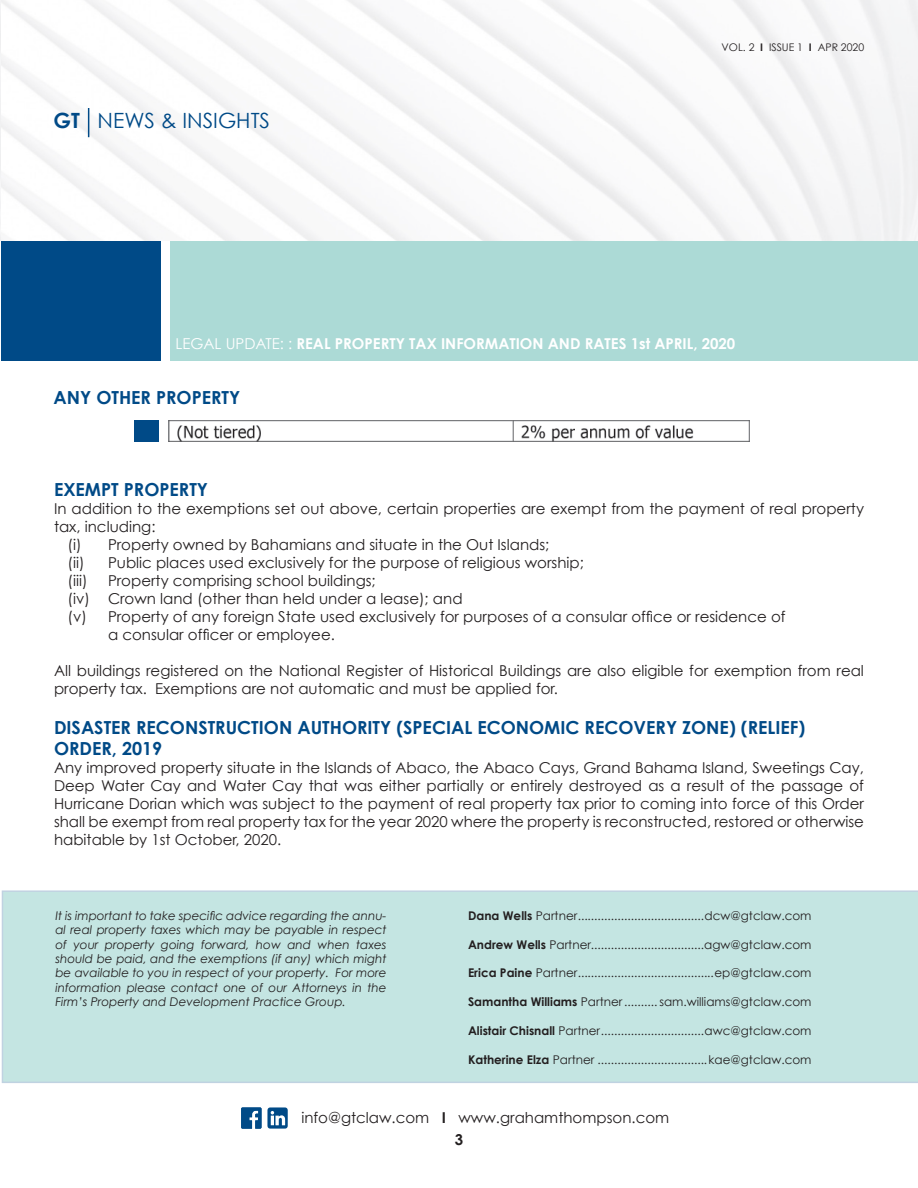
<style>
.page{position:relative;width:918px;height:1188px;background:#fff}
.page>*{position:absolute;margin:0;border:0;box-sizing:border-box;transform-origin:0 0}
.t1{font:21px "Century Gothic";color:#004a87}
.t2{font:700 18px "Century Gothic";color:#004a87}
.t3{font:15px/18px "Century Gothic";color:#231f20}
.t4{font:700 15px "Century Gothic";color:#fff}
.t5{font:700 15px "Century Gothic";color:#231f20}
.t6{font:12px "Century Gothic";color:#231f20}
.t7{font:italic 12px/14.4px "Century Gothic";color:#231f20;text-align:justify}
.t8{font:10.5px "Century Gothic";color:#231f20}
.s1{font-weight:700}
.s2{font-weight:400}
</style>
<div class="page">
<div style="left:2px;top:890px;width:916px;height:193px;background:#c4e5e2"></div>
<svg style="left:88px;top:108px;width:1px;height:29px"></svg>
<div style="left:170px;top:241px;width:748px;height:119px;background:#acdad6"></div>
<div style="left:1px;top:241px;width:159px;height:119px;background:#004a87"></div>
<div style="left:134px;top:420px;width:25px;height:22px;background:#004a87"></div>
<svg style="left:241px;top:1107px;width:47px;height:22px"></svg>
<img style="left:168px;top:420px;width:582px;height:22px">
<p class="t1" style="left:54px;top:108px;width:218px"><span class="s1">GT</span> NEWS &amp; INSIGHTS</p>
<p class="t8" style="left:722px;top:41px;width:144px">VOL. 2 <span class="s1">I</span> ISSUE 1 <span class="s1">I</span> APR 2020</p>
<p class="t4" style="left:175px;top:334px;width:561px"><span class="s2">LEGAL UPDATE: :</span> REAL PROPERTY TAX INFORMATION AND RATES 1st APRIL, 2020</p>
<p class="t2" style="left:54px;top:386px;width:188px">ANY OTHER PROPERTY</p>
<p class="t2" style="left:54px;top:478px;width:156px">EXEMPT PROPERTY</p>
<p class="t3" style="left:54px;top:500px;width:812px">In addition to the exemptions set out above, certain properties are exempt from the payment of real property tax, including:</p>
<p class="t3" style="left:68px;top:536px;width:483px">(i) Property owned by Bahamians and situate in the Out Islands;</p>
<p class="t3" style="left:68px;top:554px;width:518px">(ii) Public places used exclusively for the purpose of religious worship;</p>
<p class="t3" style="left:68px;top:572px;width:22px">(iii)</p>
<p class="t3" style="left:108px;top:572px;width:269px">Property comprising school buildings;</p>
<p class="t3" style="left:68px;top:590px;width:397px">(iv) Crown land (other than held under a lease); and</p>
<p class="t3" style="left:68px;top:608px;width:720px">(v) Property of any foreign State used exclusively for purposes of a consular office or residence of</p>
<p class="t3" style="left:108px;top:626px;width:228px">a consular officer or employee.</p>
<p class="t3" style="left:54px;top:662px;width:811px">All buildings registered on the National Register of Historical Buildings are also eligible for exemption from real property tax. Exemptions are not automatic and must be applied for.</p>
<p class="t2" style="left:54px;top:716px;width:753px">DISASTER RECONSTRUCTION AUTHORITY (SPECIAL ECONOMIC RECOVERY ZONE) (RELIEF)</p>
<p class="t2" style="left:54px;top:738px;width:110px">ORDER, 2019</p>
<p class="t3" style="left:54px;top:759px;width:812px;text-align:justify">Any improved property situate in the Islands of Abaco, the Abaco Cays, Grand Bahama Island, Sweetings Cay, Deep Water Cay and Water Cay that was either partially or entirely destroyed as a result of the passage of Hurricane Dorian which was subject to the payment of real property tax prior to coming into force of this Order shall be exempt from real property tax for the year 2020 where the property is reconstructed, restored or otherwise habitable by 1st October, 2020.</p>
<p class="t7" style="left:55px;top:908px;width:333px">It is important to take specific advice regarding the annu&shy;al real property taxes which may be payable in respect of your property going forward, how and when taxes should be paid, and the exemptions (if any) which might be available to you in respect of your property. For more information please contact one of our Attorneys in the Firm’s Property and Development Practice Group.</p>
<p class="t6" style="left:468px;top:908px;width:345px"><span class="s1">Dana Wells</span> Partner......................................dcw@gtclaw.com</p>
<p class="t6" style="left:468px;top:937px;width:345px"><span class="s1">Andrew Wells</span> Partner..................................agw@gtclaw.com</p>
<p class="t6" style="left:468px;top:966px;width:345px"><span class="s1">Erica Paine</span> Partner.........................................ep@gtclaw.com</p>
<p class="t6" style="left:468px;top:995px;width:345px"><span class="s1">Samantha Williams</span> Partner.......... sam.williams@gtclaw.com</p>
<p class="t6" style="left:468px;top:1023px;width:345px"><span class="s1">Alistair Chisnall</span> Partner...............................awc@gtclaw.com</p>
<p class="t6" style="left:468px;top:1052px;width:345px"><span class="s1">Katherine Elza</span> Partner .................................kae@gtclaw.com</p>
<p class="t3" style="left:301px;top:1109px;width:369px">info@gtclaw.com <span class="s1">I</span> www.grahamthompson.com</p>
<p class="t5" style="left:455px;top:1130px;width:10px">3</p>
</div>
